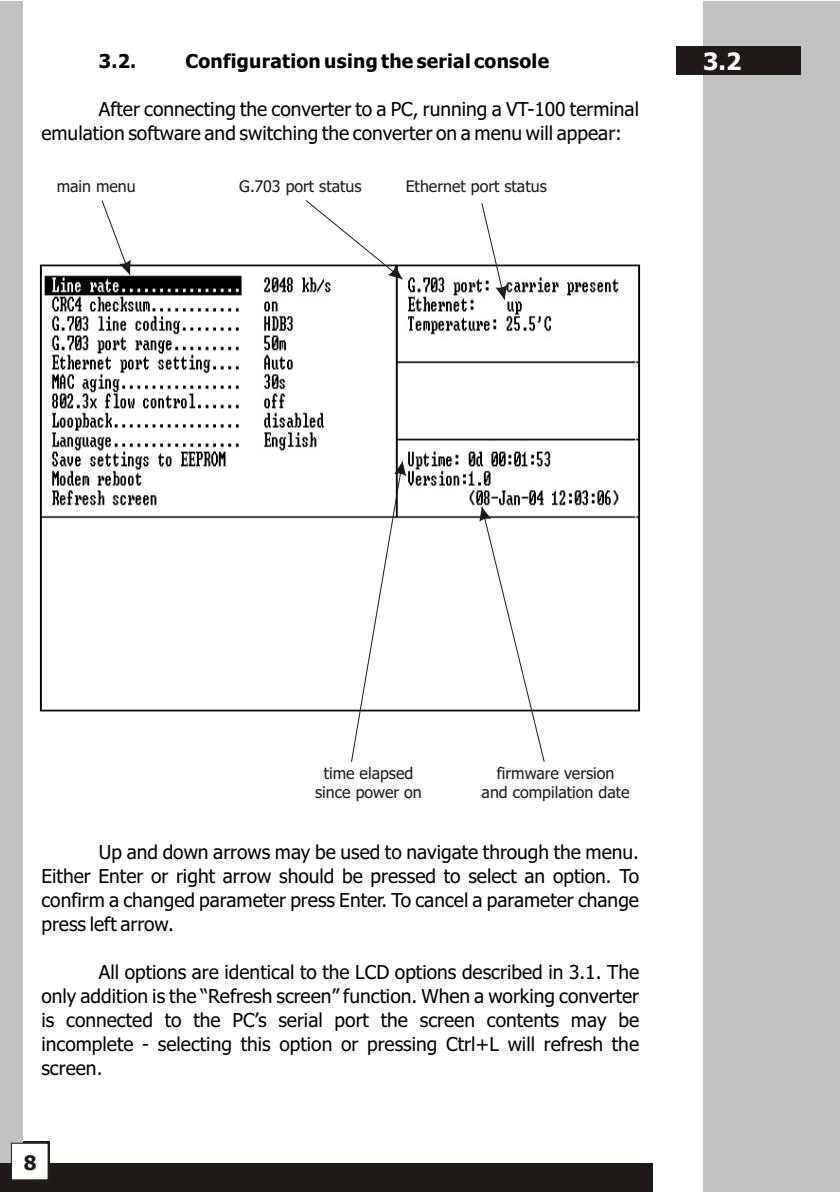
<style>
.page{position:relative;width:840px;height:1192px;background:#fff}
.page>*{position:absolute;margin:0;border:0;box-sizing:border-box;transform-origin:0 0}
.t1{font:700 24px "Tahoma";color:#fff}
.t2{font:700 20px "Tahoma";color:#1f1a17}
.t3{font:19.2px/24px "Tahoma";color:#000;text-align:justify}
.t4{font:700 19.2px "Tahoma";letter-spacing:.015em;color:#000}
.t5{font:16px/19.4px "Tahoma";color:#1f1a17;text-align:center}
</style>
<div class="page">
<div style="left:4px;top:1141px;width:46px;height:47px;background:#1f1a17"></div>
<div style="left:703px;top:1px;width:137px;height:1191px;background:#c2c2c2"></div>
<div style="left:0;top:1px;width:23px;height:1191px;background:#c2c2c2"></div>
<div style="left:0;top:1164px;width:653px;height:28px;background:#1f1a17"></div>
<div style="left:11px;top:1143px;width:37px;height:37px;background:#fff;border:1px solid #1f1a17"></div>
<div style="left:676px;top:47px;width:124px;height:28px;background:#1f1a17"></div>
<img style="left:40px;top:264px;width:601px;height:448px">
<svg style="left:101px;top:200px;width:30px;height:75px"></svg>
<svg style="left:481px;top:203px;width:26px;height:97px"></svg>
<svg style="left:306px;top:200px;width:97px;height:80px"></svg>
<svg style="left:351px;top:461px;width:55px;height:301px"></svg>
<svg style="left:479px;top:506px;width:66px;height:256px"></svg>
<p class="t4" style="left:99px;top:53px;width:39px">3.2.</p>
<p class="t4" style="left:185px;top:53px;width:365px">Configuration using the serial console</p>
<p class="t3" style="left:41px;top:98px;width:599px;text-indent:58px">After connecting the converter to a PC, running a VT-100 terminal emulation software and switching the converter on a menu will appear:</p>
<p class="t5" style="left:57px;top:178px;width:81px">main menu</p>
<p class="t5" style="left:239px;top:178px;width:124px">G.703 port status</p>
<p class="t5" style="left:406px;top:178px;width:143px">Ethernet port status</p>
<p class="t1" style="left:703px;top:51px;width:40px">3.2</p>
<p class="t5" style="left:315px;top:765px;width:108px">time elapsed since power on</p>
<p class="t5" style="left:482px;top:765px;width:149px">firmware version<br>and compilation date</p>
<p class="t3" style="left:41px;top:842px;width:599px;text-indent:58px">Up and down arrows may be used to navigate through the menu.<br>Either Enter or right arrow should be pressed to select an option. To confirm a changed parameter press Enter. To cancel a parameter change press left arrow.</p>
<p class="t3" style="left:41px;top:961px;width:599px;text-indent:58px">All options are identical to the LCD options described in 3.1. The only addition is the “Refresh screen” function. When a working converter is connected to the PC’s serial port the screen contents may be incomplete - selecting this option or pressing Ctrl+L will refresh the screen.</p>
<p class="t2" style="left:24px;top:1155px;width:14px">8</p>
</div>
